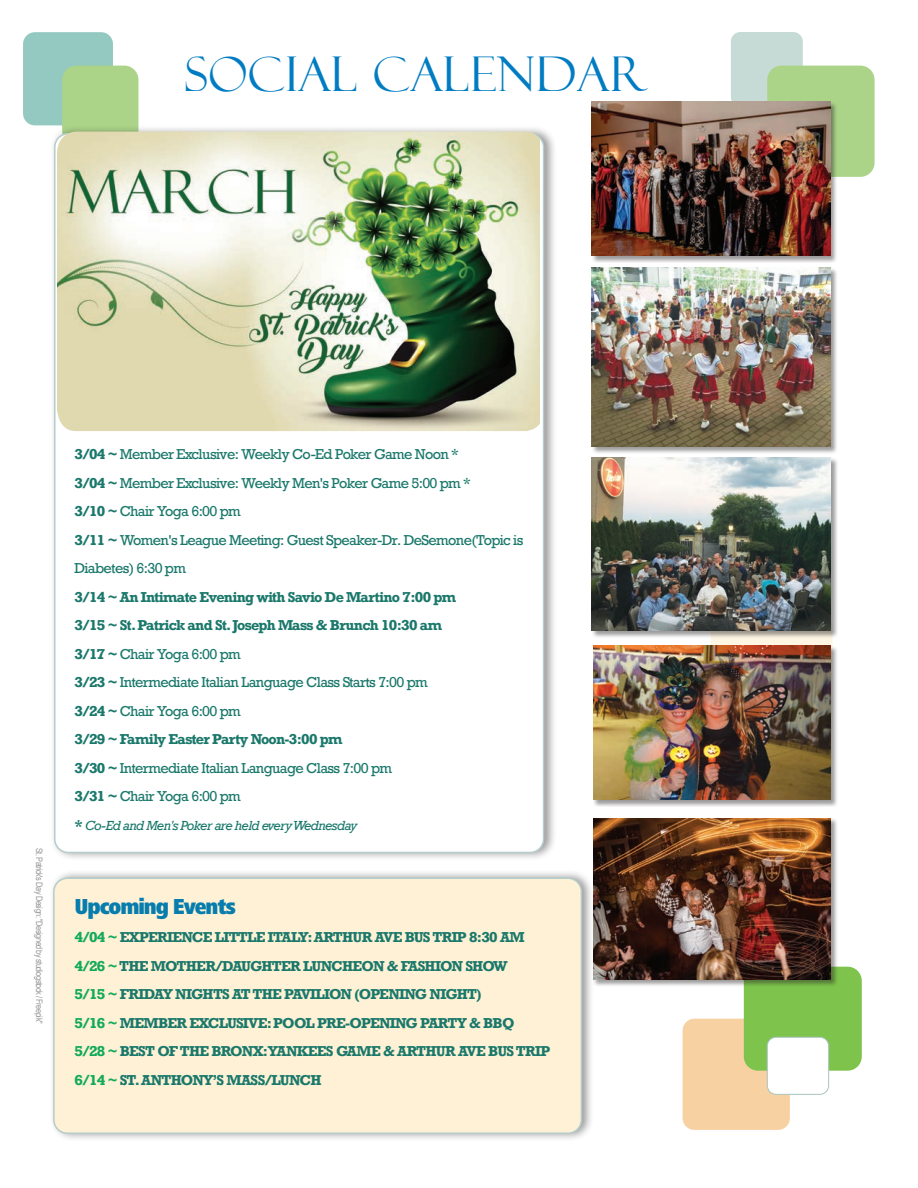
<style>
.page{position:relative;width:918px;height:1188px;background:#fff}
.page>*{position:absolute;margin:0;border:0;box-sizing:border-box;transform-origin:0 0}
.t1{font:48px "Felix Titling";letter-spacing:.01em;color:#007cc2}
.t2{font:900 condensed 22.5px "Frutiger Next Pro";letter-spacing:-.05em;color:#077dae}
.t3{font:13.5px/28.5px "Rockwell";letter-spacing:-.05em;color:#1a786b}
.t4{font:700 13.5px "Rockwell";letter-spacing:-.05em;color:#1a786b}
.t5{font:700 13.5px "Rockwell";letter-spacing:-.07em;color:#1a786b}
.t6{font:italic 13.5px "Rockwell";letter-spacing:-.05em;color:#1a786b}
.t7{font:9px "Arial Narrow";letter-spacing:-.05em;color:#939598}
.s1{font-weight:700}
.s2{font-weight:700;font-style:normal}
.s3{color:#11aa5c}
</style>
<div class="page">
<div style="left:683px;top:1019px;width:107px;height:111px;background:#f8d1a3;border-radius:12px"></div>
<div style="left:744px;top:967px;width:118px;height:104px;background:#7dc34c;border-radius:14px"></div>
<div style="left:711px;top:614px;width:122px;height:126px;background:#fef5e2;border-radius:14px"></div>
<div style="left:767px;top:1037px;width:62px;height:57px;background:#fff;border-radius:9px"></div>
<div style="left:767px;top:1037px;width:62px;height:58px;border:1px solid #a9c5c0;border-radius:9px"></div>
<div style="left:23px;top:32px;width:90px;height:93px;background:#93c9c1;border-radius:12px"></div>
<div style="left:731px;top:32px;width:72px;height:75px;background:#c7dbd6;border-radius:10px"></div>
<div style="left:62px;top:66px;width:76px;height:79px;background:#abd489;border-radius:14px"></div>
<div style="left:767px;top:66px;width:108px;height:111px;background:#abd489;border-radius:14px"></div>
<div style="left:50px;top:125px;width:507px;height:736px;background:#231f20;opacity:.45"></div>
<div style="left:55px;top:134px;width:489px;height:718px;background:#fff;border-radius:14px"></div>
<div style="left:593px;top:818px;width:245px;height:170px;background:#231f20;opacity:.45"></div>
<img style="left:593px;top:818px;width:237px;height:162px">
<div style="left:593px;top:645px;width:245px;height:162px;background:#231f20;opacity:.45"></div>
<img style="left:593px;top:645px;width:237px;height:154px">
<div style="left:592px;top:101px;width:246px;height:162px;background:#231f20;opacity:.45"></div>
<img style="left:592px;top:101px;width:238px;height:155px">
<div style="left:592px;top:268px;width:246px;height:187px;background:#231f20;opacity:.45"></div>
<img style="left:592px;top:268px;width:238px;height:179px">
<div style="left:591px;top:457px;width:247px;height:182px;background:#231f20;opacity:.45"></div>
<img style="left:592px;top:457px;width:238px;height:174px">
<img style="left:57px;top:132px;width:483px;height:299px">
<div style="left:49px;top:869px;width:546px;height:273px;background:#231f20;opacity:.45"></div>
<div style="left:54px;top:878px;width:527px;height:255px;background:#fef1d5;border-radius:14px"></div>
<div style="left:53px;top:878px;width:529px;height:256px;border:2px solid #b5cdcc;border-radius:14px"></div>
<p class="t1" style="left:185px;top:46px;width:465px">SOCIAL CALENDAR</p>
<p class="t7" style="left:46px;top:848px;width:177px;rotate:90deg">St. Patrick's Day Design: "Designed by studiogstock / Freepik"</p>
<p class="t3" style="left:75px;top:440px;width:386px"><span class="s1">3/04 ~</span> Member Exclusive: Weekly Co-Ed Poker Game Noon *</p>
<p class="t3" style="left:75px;top:469px;width:398px"><span class="s1">3/04 ~</span> Member Exclusive: Weekly Men's Poker Game 5:00 pm *</p>
<p class="t3" style="left:75px;top:497px;width:168px"><span class="s1">3/10 ~</span> Chair Yoga 6:00 pm</p>
<p class="t3" style="left:75px;top:526px;width:450px"><span class="s1">3/11 ~</span> Women's League Meeting: Guest Speaker-Dr. DeSemone(Topic is<br>Diabetes) 6:30 pm</p>
<p class="t4" style="left:75px;top:588px;width:383px">3/14 ~ An Intimate Evening with Savio De Martino 7:00 pm</p>
<p class="t4" style="left:75px;top:617px;width:369px">3/15 ~ St. Patrick and St. Joseph Mass &amp; Brunch 10:30 am</p>
<p class="t3" style="left:75px;top:640px;width:168px"><span class="s1">3/17 ~</span> Chair Yoga 6:00 pm</p>
<p class="t3" style="left:75px;top:668px;width:355px"><span class="s1">3/23 ~</span> Intermediate Italian Language Class Starts 7:00 pm</p>
<p class="t3" style="left:75px;top:697px;width:168px"><span class="s1">3/24 ~</span> Chair Yoga 6:00 pm</p>
<p class="t4" style="left:75px;top:731px;width:270px">3/29 ~ Family Easter Party Noon-3:00 pm</p>
<p class="t3" style="left:75px;top:754px;width:319px"><span class="s1">3/30 ~</span> Intermediate Italian Language Class 7:00 pm</p>
<p class="t3" style="left:75px;top:782px;width:168px"><span class="s1">3/31 ~</span> Chair Yoga 6:00 pm</p>
<p class="t6" style="left:75px;top:817px;width:284px"><span class="s2">*</span> Co-Ed and Men's Poker are held every Wednesday</p>
<p class="t2" style="left:75px;top:893px;width:163px">Upcoming Events</p>
<p class="t4" style="left:75px;top:929px;width:452px"><span class="s3">4/04 ~</span> EXPERIENCE LITTLE ITALY: ARTHUR AVE BUS TRIP 8:30 AM</p>
<p class="t5" style="left:75px;top:957px;width:435px"><span class="s3">4/26 ~</span> THE MOTHER/DAUGHTER LUNCHEON &amp; FASHION SHOW</p>
<p class="t4" style="left:75px;top:986px;width:409px"><span class="s3">5/15 ~</span> FRIDAY NIGHTS AT THE PAVILION (OPENING NIGHT)</p>
<p class="t4" style="left:75px;top:1014px;width:442px"><span class="s3">5/16 ~</span> MEMBER EXCLUSIVE: POOL PRE-OPENING PARTY &amp; BBQ</p>
<p class="t4" style="left:75px;top:1043px;width:477px"><span class="s3">5/28 ~</span> BEST OF THE BRONX:YANKEES GAME &amp; ARTHUR AVE BUS TRIP</p>
<p class="t4" style="left:75px;top:1071px;width:249px"><span class="s3">6/14 ~</span> ST. ANTHONY’S MASS/LUNCH</p>
</div>
